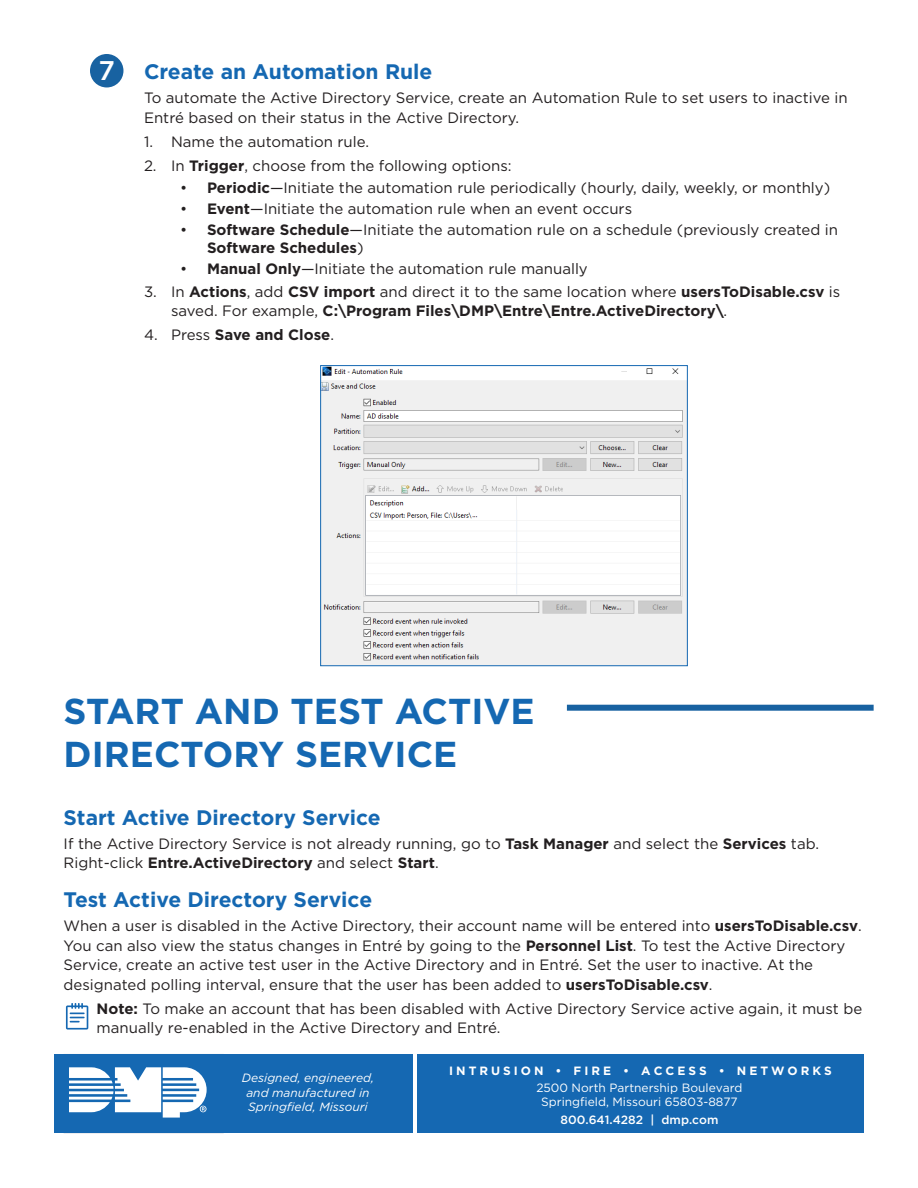
<style>
.page{position:relative;width:918px;height:1188px;background:#fff}
.page>*{position:absolute;margin:0;border:0;box-sizing:border-box;transform-origin:0 0}
.Heading_1{font:700 36px/43.2px "Gotham";color:#1568b2}
.Step_numbers{font:500 27px "Gotham";color:#fff}
.Heading_2{font:700 21px "Gotham";color:#1568b2}
.Body_text{font:15px/19.5px "Gotham";color:#231f20}
.t1{font:700 15px/19.5px "Gotham";color:#231f20}
.t2{font:12px/14.4px "Gotham";color:#fff;text-align:center}
.t3{font:italic 12px/14.4px "Gotham";color:#fff;text-align:center}
.t4{font:700 12px "Gotham";letter-spacing:.25em;color:#fff}
.t5{font:500 12px "Gotham";color:#fff}
.s1{font-weight:700}
.s2{font-weight:400}
</style>
<div class="page">
<svg style="left:64px;top:1054px;width:160px;height:80px"></svg>
<div style="left:54px;top:1055px;width:359px;height:78px;background:#1568b2"></div>
<div style="left:417px;top:1055px;width:447px;height:78px;background:#1568b2"></div>
<svg style="left:69px;top:1067px;width:138px;height:51px"></svg>
<div style="left:567px;top:705px;width:307px;height:6px;background:#1862a1"></div>
<svg style="left:66px;top:1003px;width:22px;height:27px"></svg>
<div style="left:90px;top:54px;width:33px;height:33px;background:#1862a1;border-radius:50%"></div>
<img style="left:322px;top:367px;width:364px;height:297px">
<div style="left:320px;top:365px;width:368px;height:301px;border:1px solid #1568b2"></div>
<p class="Step_numbers" style="left:99px;top:53px;width:18px">7</p>
<p class="Heading_2" style="left:144px;top:58px;width:290px">Create an Automation Rule</p>
<p class="Body_text" style="left:144px;top:88px;width:705px">To automate the Active Directory Service, create an Automation Rule to set users to inactive in<br>Entré based on their status in the Active Directory.</p>
<p class="Body_text" style="left:144px;top:131px;width:227px">1. Name the automation rule.</p>
<p class="Body_text" style="left:144px;top:155px;width:369px">2. In <span class="s1">Trigger</span>, choose from the following options:</p>
<p class="Body_text" style="left:180px;top:178px;width:652px">• <span class="s1">Periodic</span>—Initiate the automation rule periodically (hourly, daily, weekly, or monthly)</p>
<p class="Body_text" style="left:180px;top:199px;width:454px">• <span class="s1">Event</span>—Initiate the automation rule when an event occurs</p>
<p class="Body_text" style="left:207px;top:221px;width:633px;line-height:18px;text-indent:-27px">• <span class="s1">Software Schedule</span>—Initiate the automation rule on a schedule (previously created in<br><span class="s1">Software Schedules</span>)</p>
<p class="Body_text" style="left:180px;top:259px;width:409px">• <span class="s1">Manual Only</span>—Initiate the automation rule manually</p>
<p class="t1" style="left:171px;top:282px;width:671px;text-indent:-27px"><span class="s2">3. In</span> Actions<span class="s2">, add</span> CSV import <span class="s2">and direct it to the same location where</span> usersToDisable.csv <span class="s2">is saved. For example,</span> C:\Program Files\DMP\Entre\Entre.ActiveDirectory\<span class="s2">.</span></p>
<p class="t1" style="left:144px;top:325px;width:192px"><span class="s2">4. Press</span> Save and Close<span class="s2">.</span></p>
<p class="Heading_1" style="left:64px;top:689px;width:473px">START AND TEST ACTIVE<br>DIRECTORY SERVICE</p>
<p class="Heading_2" style="left:64px;top:804px;width:319px">Start Active Directory Service</p>
<p class="Body_text" style="left:64px;top:834px;width:757px">If the Active Directory Service is not already running, go to <span class="s1">Task Manager</span> and select the <span class="s1">Services</span> tab.<br>Right‑click <span class="s1">Entre.ActiveDirectory</span> and select <span class="s1">Start</span>.</p>
<p class="Heading_2" style="left:64px;top:886px;width:310px">Test Active Directory Service</p>
<p class="Body_text" style="left:64px;top:916px;width:800px">When a user is disabled in the Active Directory, their account name will be entered into <span class="s1">usersToDisable.csv</span>.<br>You can also view the status changes in Entré by going to the <span class="s1">Personnel List</span>. To test the Active Directory Service, create an active test user in the Active Directory and in Entré. Set the user to inactive. At the designated polling interval, ensure that the user has been added to <span class="s1">usersToDisable.csv</span>.</p>
<p class="Body_text" style="left:97px;top:998px;width:767px"><span class="s1">Note:</span> To make an account that has been disabled with Active Directory Service active again, it must be manually re‑enabled in the Active Directory and Entré.</p>
<p class="t3" style="left:242px;top:1071px;width:134px">Designed, engineered, and manufactured in<br>Springfield, Missouri</p>
<p class="t4" style="left:449px;top:1063px;width:384px">INTRUSION • FIRE • ACCESS • NETWORKS</p>
<p class="t2" style="left:536px;top:1080px;width:208px">2500 North Partnership Boulevard<br>Springfield, Missouri 65803-8877</p>
<p class="t5" style="left:561px;top:1112px;width:159px">800.641.4282 | dmp.com</p>
</div>
